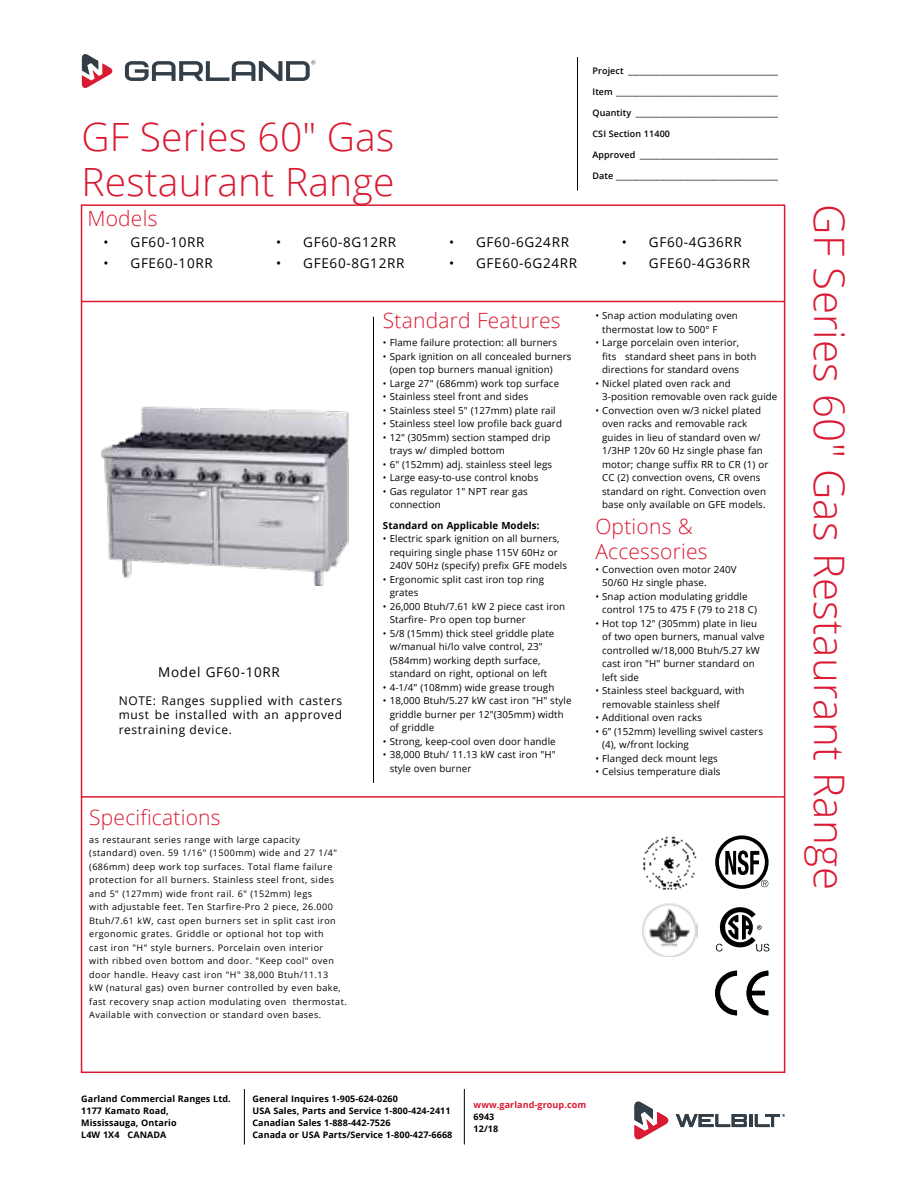
<style>
.page{position:relative;width:918px;height:1188px;background:#fff}
.page>*{position:absolute;margin:0;border:0;box-sizing:border-box;transform-origin:0 0}
.Side_Headers{font:300 42px "Open Sans";letter-spacing:.005em;color:#da1a32}
.Header_-_Main{font:300 39px/45px "Open Sans";letter-spacing:.005em;color:#da1a32}
.Header_-_Specs{font:300 21px "Open Sans";letter-spacing:.01em;color:#da1a32}
.t1{font:13.5px "Open Sans";letter-spacing:.05em;color:#000}
.Installation_Notes-B{font:12px/14.4px "Open Sans";letter-spacing:.05em;color:#000;text-align:justify}
.t2{font:9.75px/13.5px "Open Sans";letter-spacing:.01em;color:#000}
.StandFeatures_on_App{font:700 9.75px "Open Sans";letter-spacing:.01em;color:#000}
.Specifications{font:9px/13.5px "Open Sans";letter-spacing:.05em;color:#000}
.t3{font:600 9px "Open Sans";letter-spacing:.01em;color:#000}
.Bottom_Signoff{font:700 9px/12px "Open Sans";letter-spacing:.01em;color:#000}
.Bottom_Signoff-2{font:700 9px "Open Sans";letter-spacing:.01em;color:#da1a32}
</style>
<div class="page">
<hr style="left:577px;top:57px;width:1px;height:133px;background:#000">
<svg style="left:82px;top:54px;width:31px;height:34px"></svg>
<svg style="left:125px;top:60px;width:190px;height:21px"></svg>
<hr style="left:464px;top:1089px;width:1px;height:55px;background:#000">
<hr style="left:244px;top:1089px;width:1px;height:55px;background:#000">
<svg style="left:676px;top:1114px;width:109px;height:13px"></svg>
<svg style="left:634px;top:1102px;width:35px;height:37px"></svg>
<hr style="left:373px;top:317px;width:1px;height:466px;background:#000">
<hr style="left:81px;top:301px;width:703px;height:1px;background:#da1a32">
<hr style="left:82px;top:796px;width:702px;height:2px;background:#da1a32">
<div style="left:715px;top:835px;width:54px;height:54px;border:4px solid #000;border-radius:50%"></div>
<svg style="left:725px;top:850px;width:43px;height:37px"></svg>
<img style="left:643px;top:836px;width:54px;height:54px">
<img style="left:642px;top:903px;width:56px;height:54px">
<svg style="left:716px;top:907px;width:54px;height:45px"></svg>
<svg style="left:714px;top:970px;width:24px;height:46px"></svg>
<svg style="left:745px;top:970px;width:24px;height:46px"></svg>
<img style="left:101px;top:406px;width:248px;height:179px">
<p class="Header_-_Main" style="left:81px;top:113px;width:315px">GF Series 60" Gas<br>Restaurant Range</p>
<p class="t3" style="left:592px;top:64px;width:187px">Project ______________________________________</p>
<p class="t3" style="left:592px;top:85px;width:187px">Item _________________________________________</p>
<p class="t3" style="left:592px;top:106px;width:187px">Quantity ____________________________________</p>
<p class="t3" style="left:592px;top:127px;width:79px">CSI Section 11400</p>
<p class="t3" style="left:592px;top:148px;width:187px">Approved ___________________________________</p>
<p class="t3" style="left:592px;top:169px;width:187px">Date _________________________________________</p>
<p class="Header_-_Specs" style="left:87px;top:204px;width:72px">Models</p>
<p class="Side_Headers" style="left:858px;top:204px;width:687px;rotate:90deg">GF Series 60" Gas Restaurant Range</p>
<p class="t1" style="left:104px;top:233px;width:103px">• GF60-10RR</p>
<p class="t1" style="left:104px;top:254px;width:111px">• GFE60-10RR</p>
<p class="t1" style="left:276px;top:233px;width:122px">• GF60-8G12RR</p>
<p class="t1" style="left:276px;top:254px;width:130px">• GFE60-8G12RR</p>
<p class="t1" style="left:449px;top:233px;width:122px">• GF60-6G24RR</p>
<p class="t1" style="left:449px;top:254px;width:130px">• GFE60-6G24RR</p>
<p class="t1" style="left:622px;top:233px;width:122px">• GF60-4G36RR</p>
<p class="t1" style="left:622px;top:254px;width:130px">• GFE60-4G36RR</p>
<p class="t2" style="left:602px;top:309px;width:137px;text-indent:-7px">• Snap action modulating oven thermostat low to 500° F</p>
<p class="t2" style="left:602px;top:336px;width:156px;text-indent:-7px">• Large porcelain oven interior,<br>fits standard sheet pans in both directions for standard ovens</p>
<p class="t2" style="left:602px;top:376px;width:177px;text-indent:-7px">• Nickel plated oven rack and<br>3-position removable oven rack guide</p>
<p class="t2" style="left:602px;top:403px;width:168px;text-indent:-7px">• Convection oven w/3 nickel plated oven racks and removable rack guides in lieu of standard oven w/ 1/3HP 120v 60 Hz single phase fan motor; change suffix RR to CR (1) or CC (2) convection ovens, CR ovens standard on right. Convection oven base only available on GFE models.</p>
<p class="Header_-_Specs" style="left:595px;top:512px;width:99px">Options &amp;</p>
<p class="Header_-_Specs" style="left:595px;top:537px;width:114px">Accessories</p>
<p class="t2" style="left:602px;top:562px;width:136px;text-indent:-7px">• Convection oven motor 240V<br>50/60 Hz single phase.</p>
<p class="t2" style="left:602px;top:589px;width:156px;text-indent:-7px">• Snap action modulating griddle control 175 to 475 F (79 to 218 C)</p>
<p class="t2" style="left:602px;top:616px;width:164px;text-indent:-7px">• Hot top 12" (305mm) plate in lieu of two open burners, manual valve controlled w/18,000 Btuh/5.27 kW cast iron "H" burner standard on left side</p>
<p class="t2" style="left:602px;top:684px;width:144px;text-indent:-7px">• Stainless steel backguard, with removable stainless shelf</p>
<p class="t2" style="left:595px;top:711px;width:108px">• Additional oven racks</p>
<p class="t2" style="left:602px;top:724px;width:162px;text-indent:-7px">• 6” (152mm) levelling swivel casters (4), w/front locking</p>
<p class="t2" style="left:595px;top:751px;width:124px">• Flanged deck mount legs</p>
<p class="t2" style="left:595px;top:765px;width:127px">• Celsius temperature dials</p>
<p class="Header_-_Specs" style="left:383px;top:306px;width:179px">Standard Features</p>
<p class="t2" style="left:383px;top:336px;width:176px">• Flame failure protection: all burners</p>
<p class="t2" style="left:390px;top:349px;width:183px;text-indent:-7px">• Spark ignition on all concealed burners (open top burners manual ignition)</p>
<p class="t2" style="left:383px;top:376px;width:178px">• Large 27" (686mm) work top surface</p>
<p class="t2" style="left:383px;top:390px;width:147px">• Stainless steel front and sides</p>
<p class="t2" style="left:383px;top:403px;width:174px">• Stainless steel 5" (127mm) plate rail</p>
<p class="t2" style="left:383px;top:417px;width:181px">• Stainless steel low profile back guard</p>
<p class="t2" style="left:390px;top:430px;width:162px;text-indent:-7px">• 12" (305mm) section stamped drip trays w/ dimpled bottom</p>
<p class="t2" style="left:383px;top:457px;width:171px">• 6" (152mm) adj. stainless steel legs</p>
<p class="t2" style="left:383px;top:471px;width:157px">• Large easy-to-use control knobs</p>
<p class="t2" style="left:390px;top:484px;width:140px;text-indent:-7px">• Gas regulator 1" NPT rear gas connection</p>
<p class="StandFeatures_on_App" style="left:383px;top:518px;width:158px">Standard on Applicable Models:</p>
<p class="t2" style="left:390px;top:532px;width:179px;text-indent:-7px">• Electric spark ignition on all burners, requiring single phase 115V 60Hz or<br>240V 50Hz (specify) prefix GFE models</p>
<p class="t2" style="left:390px;top:572px;width:156px;text-indent:-7px">• Ergonomic split cast iron top ring grates</p>
<p class="t2" style="left:390px;top:599px;width:177px;text-indent:-7px">• 26,000 Btuh/7.61 kW 2 piece cast iron<br>Starfire- Pro open top burner</p>
<p class="t2" style="left:390px;top:626px;width:166px;text-indent:-7px">• 5/8 (15mm) thick steel griddle plate w/manual hi/lo valve control, 23" (584mm) working depth surface, standard on right, optional on left</p>
<p class="t2" style="left:383px;top:680px;width:173px">• 4-1/4" (108mm) wide grease trough</p>
<p class="t2" style="left:390px;top:694px;width:183px;text-indent:-7px">• 18,000 Btuh/5.27 kW cast iron "H" style griddle burner per 12"(305mm) width of griddle</p>
<p class="t2" style="left:383px;top:734px;width:174px">• Strong, keep-cool oven door handle</p>
<p class="t2" style="left:390px;top:748px;width:168px;text-indent:-7px">• 38,000 Btuh/ 11.13 kW cast iron "H" style oven burner</p>
<p class="t1" style="left:158px;top:663px;width:123px">Model GF60-10RR</p>
<p class="Installation_Notes-B" style="left:119px;top:693px;width:225px">NOTE: Ranges supplied with casters must be installed with an approved restraining device.</p>
<p class="Header_-_Specs" style="left:89px;top:803px;width:133px">Specifications</p>
<p class="Specifications" style="left:89px;top:832px;width:259px">as restaurant series range with large capacity (standard) oven. 59 1/16" (1500mm) wide and 27 1/4" (686mm) deep work top surfaces. Total flame failure protection for all burners. Stainless steel front, sides and 5" (127mm) wide front rail. 6" (152mm) legs<br>with adjustable feet. Ten Starfire-Pro 2 piece, 26.000<br>Btuh/7.61 kW, cast open burners set in split cast iron ergonomic grates. Griddle or optional hot top with<br>cast iron "H" style burners. Porcelain oven interior<br>with ribbed oven bottom and door. "Keep cool" oven door handle. Heavy cast iron "H" 38,000 Btuh/11.13<br>kW (natural gas) oven burner controlled by even bake, fast recovery snap action modulating oven thermostat.<br>Available with convection or standard oven bases.</p>
<p class="Bottom_Signoff" style="left:81px;top:1092px;width:151px">Garland Commercial Ranges Ltd.</p>
<p class="Bottom_Signoff" style="left:81px;top:1104px;width:97px">1177 Kamato Road,<br>Mississauga, Ontario<br>L4W 1X4 CANADA</p>
<p class="Bottom_Signoff" style="left:252px;top:1092px;width:147px">General Inquires 1-905-624-0260</p>
<p class="Bottom_Signoff" style="left:252px;top:1104px;width:201px">USA Sales, Parts and Service 1-800-424-2411<br>Canadian Sales 1-888-442-7526<br>Canada or USA Parts/Service 1-800-427-6668</p>
<p class="Bottom_Signoff-2" style="left:474px;top:1099px;width:114px">www.garland-group.com</p>
<p class="Bottom_Signoff" style="left:474px;top:1111px;width:22px">6943</p>
<p class="Bottom_Signoff" style="left:474px;top:1123px;width:26px">12/18</p>
</div>
